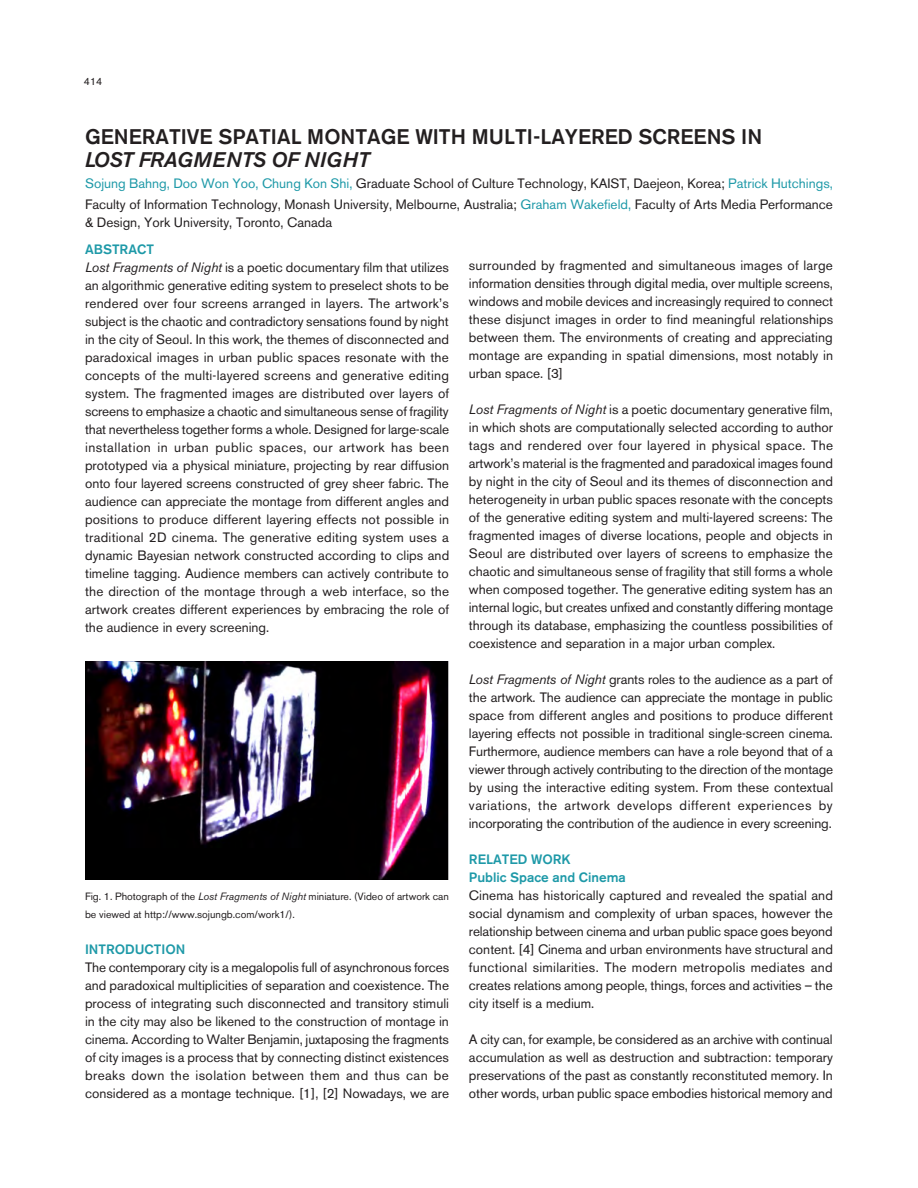
<style>
.page{position:relative;width:918px;height:1188px;background:#fff}
.page>*{position:absolute;margin:0;border:0;box-sizing:border-box;transform-origin:0 0}
.Paragraph_Style_1{font:500 21px "Akzidenz Grotesk BE";color:#231f20}
.Paragraph_Style_1-2{font:italic 500 21px "Akzidenz Grotesk BE";letter-spacing:.01em;color:#231f20}
.Paragraph_Style_1-3{font:13.5px/18px "Akzidenz Grotesk BE";color:#231f20;text-align:justify}
.Paragraph_Style_1-4{font:500 13.5px "Akzidenz Grotesk BE";color:#1e99a8}
.Paragraph_Style_1-5{font:10.5px/18px "Akzidenz Grotesk BE";color:#231f20}
.s1{color:#1e99a8}
.s2{font-style:italic}
</style>
<div class="page">
<img style="left:85px;top:661px;width:363px;height:218px">
<p class="Paragraph_Style_1-5" style="left:84px;top:73px;width:20px">414</p>
<p class="Paragraph_Style_1" style="left:85px;top:124px;width:679px">GENERATIVE SPATIAL MONTAGE WITH MULTI-LAYERED SCREENS IN</p>
<p class="Paragraph_Style_1-2" style="left:85px;top:148px;width:286px">LOST FRAGMENTS OF NIGHT</p>
<p class="Paragraph_Style_1-3" style="left:85px;top:173px;width:749px;line-height:21px"><span class="s1">Sojung Bahng, Doo Won Yoo, Chung Kon Shi,</span> Graduate School of Culture Technology, KAIST, Daejeon, Korea; <span class="s1">Patrick Hutchings,<br></span>Faculty of Information Technology, Monash University, Melbourne, Australia; <span class="s1">Graham Wakefield,</span> Faculty of Arts Media Performance</p>
<p class="Paragraph_Style_1-3" style="left:85px;top:214px;width:249px">&amp; Design, York University, Toronto, Canada</p>
<p class="Paragraph_Style_1-4" style="left:85px;top:241px;width:70px">ABSTRACT</p>
<p class="Paragraph_Style_1-3" style="left:85px;top:258px;width:366px"><span class="s2">Lost Fragments of Night</span> is a poetic documentary film that utilizes an algorithmic generative editing system to preselect shots to be rendered over four screens arranged in layers. The artwork’s subject is the chaotic and contradictory sensations found by night in the city of Seoul. In this work, the themes of disconnected and paradoxical images in urban public spaces resonate with the concepts of the multi-layered screens and generative editing system. The fragmented images are distributed over layers of screens to emphasize a chaotic and simultaneous sense of fragility that nevertheless together forms a whole. Designed for large-scale installation in urban public spaces, our artwork has been prototyped via a physical miniature, projecting by rear diffusion onto four layered screens constructed of grey sheer fabric. The audience can appreciate the montage from different angles and positions to produce different layering effects not possible in traditional 2D cinema. The generative editing system uses a dynamic Bayesian network constructed according to clips and timeline tagging. Audience members can actively contribute to the direction of the montage through a web interface, so the artwork creates different experiences by embracing the role of the audience in every screening.</p>
<p class="Paragraph_Style_1-5" style="left:85px;top:887px;width:365px">Fig. 1. Photograph of the <span class="s2">Lost Fragments of Night</span> miniature. (Video of artwork can be viewed at http://www.sojungb.com/work1/).</p>
<p class="Paragraph_Style_1-4" style="left:85px;top:941px;width:102px">INTRODUCTION</p>
<p class="Paragraph_Style_1-3" style="left:85px;top:958px;width:366px">The contemporary city is a megalopolis full of asynchronous forces and paradoxical multiplicities of separation and coexistence. The process of integrating such disconnected and transitory stimuli in the city may also be likened to the construction of montage in cinema. According to Walter Benjamin, juxtaposing the fragments of city images is a process that by connecting distinct existences breaks down the isolation between them and thus can be considered as a montage technique. [1], [2] Nowadays, we are</p>
<p class="Paragraph_Style_1-3" style="left:469px;top:256px;width:366px">surrounded by fragmented and simultaneous images of large information densities through digital media, over multiple screens, windows and mobile devices and increasingly required to connect these disjunct images in order to find meaningful relationships between them. The environments of creating and appreciating montage are expanding in spatial dimensions, most notably in urban space. [3]</p>
<p class="Paragraph_Style_1-3" style="left:469px;top:400px;width:366px"><span class="s2">Lost Fragments of Night</span> is a poetic documentary generative film, in which shots are computationally selected according to author tags and rendered over four layered in physical space. The artwork’s material is the fragmented and paradoxical images found by night in the city of Seoul and its themes of disconnection and heterogeneity in urban public spaces resonate with the concepts of the generative editing system and multi-layered screens: The fragmented images of diverse locations, people and objects in Seoul are distributed over layers of screens to emphasize the chaotic and simultaneous sense of fragility that still forms a whole when composed together. The generative editing system has an internal logic, but creates unfixed and constantly differing montage through its database, emphasizing the countless possibilities of coexistence and separation in a major urban complex.</p>
<p class="Paragraph_Style_1-3" style="left:469px;top:670px;width:366px"><span class="s2">Lost Fragments of Night</span> grants roles to the audience as a part of the artwork. The audience can appreciate the montage in public space from different angles and positions to produce different layering effects not possible in traditional single-screen cinema.<br>Furthermore, audience members can have a role beyond that of a viewer through actively contributing to the direction of the montage by using the interactive editing system. From these contextual variations, the artwork develops different experiences by incorporating the contribution of the audience in every screening.</p>
<p class="Paragraph_Style_1-4" style="left:469px;top:851px;width:103px">RELATED WORK</p>
<p class="Paragraph_Style_1-4" style="left:469px;top:869px;width:158px">Public Space and Cinema</p>
<p class="Paragraph_Style_1-3" style="left:469px;top:886px;width:366px">Cinema has historically captured and revealed the spatial and social dynamism and complexity of urban spaces, however the relationship between cinema and urban public space goes beyond content. [4] Cinema and urban environments have structural and functional similarities. The modern metropolis mediates and creates relations among people, things, forces and activities – the city itself is a medium.</p>
<p class="Paragraph_Style_1-3" style="left:469px;top:1030px;width:366px">A city can, for example, be considered as an archive with continual accumulation as well as destruction and subtraction: temporary preservations of the past as constantly reconstituted memory. In other words, urban public space embodies historical memory and</p>
</div>
